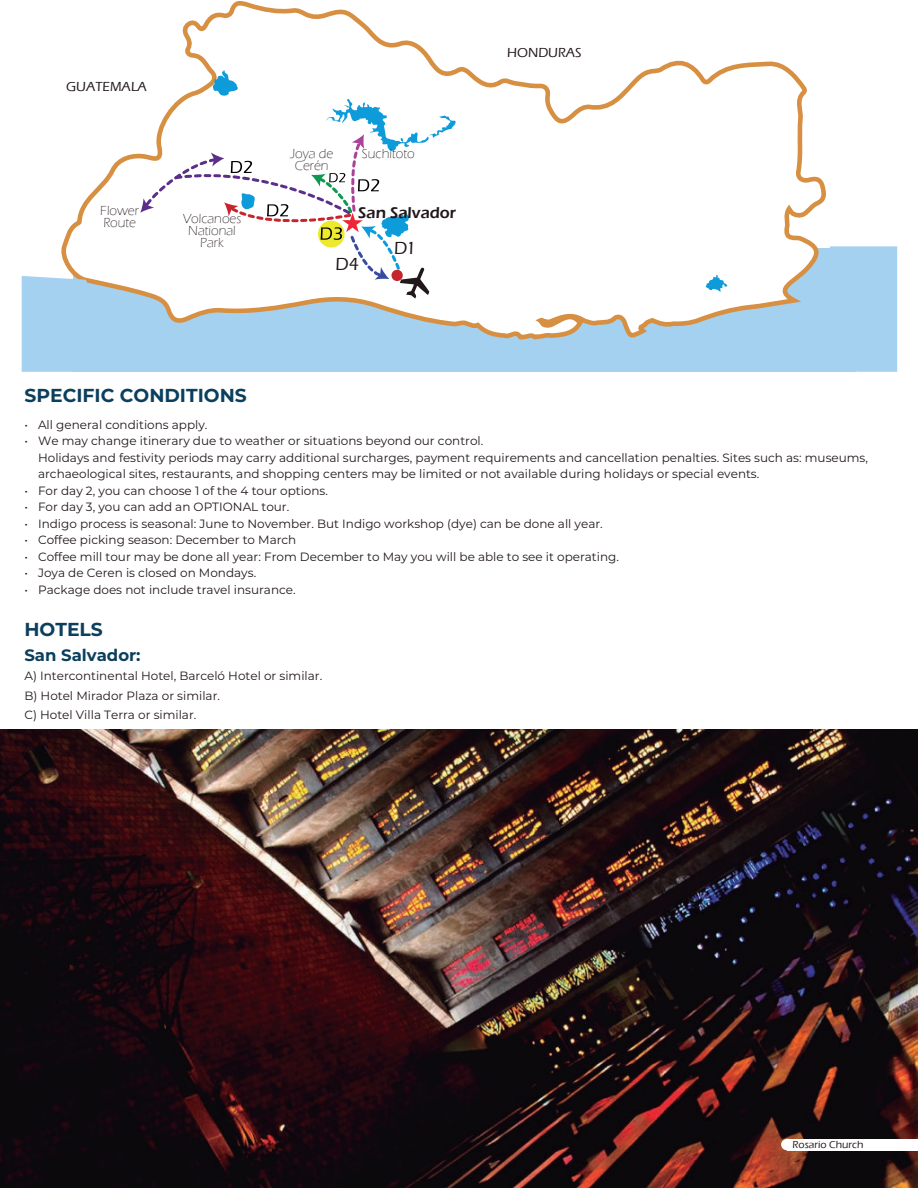
<style>
.page{position:relative;width:918px;height:1188px;background:#fff}
.page>*{position:absolute;margin:0;border:0;box-sizing:border-box;transform-origin:0 0}
.t1{font:700 18.75px "Montserrat";color:#0b3f5d}
.t2{font:500 18px "Eras ITC";color:#22181b}
.t3{font:700 16.5px "Montserrat";color:#0b3f5d}
.t4{font:600 16.2px "Eras ITC";color:#22181b}
.t5{font:300 13.5px/12px "Eras ITC";color:#22181b;text-align:center}
.t6{font:500 13.5px "Eras ITC";color:#22181b}
.t7{font:12px/16.5px "Montserrat";color:#22181b}
.t8{font:500 10.5px "Eras ITC";color:#22181b}
</style>
<div class="page">
<img style="left:0;top:729px;width:918px;height:459px">
<svg style="left:61px;top:1px;width:769px;height:371px"></svg>
<div style="left:830px;top:246px;width:67px;height:126px;background:#a4d1ef"></div>
<div style="left:22px;top:276px;width:97px;height:96px;background:#a4d1ef"></div>
<svg style="left:704px;top:274px;width:24px;height:18px"></svg>
<div style="left:787px;top:1139px;width:131px;height:11px;background:#fff"></div>
<div style="left:781px;top:1139px;width:13px;height:11px;background:#fff;border-radius:50%"></div>
<svg style="left:140px;top:70px;width:317px;height:228px"></svg>
<p class="t6" style="left:66px;top:79px;width:82px">GUATEMALA</p>
<p class="t5" style="left:290px;top:147px;width:45px">Joya de</p>
<p class="t5" style="left:362px;top:148px;width:54px">Suchitoto</p>
<p class="t5" style="left:295px;top:159px;width:35px">Cerén</p>
<p class="t5" style="left:100px;top:204px;width:40px">Flower</p>
<h3 class="t4" style="left:358px;top:203px;width:100px">San Salvador</h3>
<p class="t5" style="left:103px;top:216px;width:34px">Route</p>
<p class="t5" style="left:183px;top:213px;width:60px">Volcanoes<br>National<br>Park</p>
<h2 class="t2" style="left:394px;top:238px;width:23px">D1</h2>
<h1 class="t1" style="left:24px;top:382px;width:224px">SPECIFIC CONDITIONS</h1>
<h2 class="t2" style="left:335px;top:254px;width:25px">D4</h2>
<p class="t6" style="left:507px;top:45px;width:76px">HONDURAS</p>
<p class="t7" style="left:24px;top:416px;width:5px">• •</p>
<p class="t7" style="left:24px;top:482px;width:5px;text-align:justify">• • • • • • •</p>
<p class="t7" style="left:38px;top:416px;width:831px">All general conditions apply.<br>We may change itinerary due to weather or situations beyond our control.<br>Holidays and festivity periods may carry additional surcharges, payment requirements and cancellation penalties. Sites such as: museums, archaeological sites, restaurants, and shopping centers may be limited or not available during holidays or special events.<br>For day 2, you can choose 1 of the 4 tour options.<br>For day 3, you can add an OPTIONAL tour.<br>Indigo process is seasonal: June to November. But Indigo workshop (dye) can be done all year.<br>Coffee picking season: December to March<br>Coffee mill tour may be done all year: From December to May you will be able to see it operating.<br>Joya de Ceren is closed on Mondays.<br>Package does not include travel insurance.</p>
<h1 class="t1" style="left:24px;top:616px;width:80px">HOTELS</h1>
<h3 class="t3" style="left:24px;top:643px;width:118px">San Salvador:</h3>
<p class="t7" style="left:24px;top:666px;width:299px;line-height:19.5px">A) Intercontinental Hotel, Barceló Hotel or similar.<br>B) Hotel Mirador Plaza or similar.<br>C) Hotel Villa Terra or similar.</p>
<p class="t8" style="left:793px;top:1139px;width:72px">Rosario Church</p>
</div>
